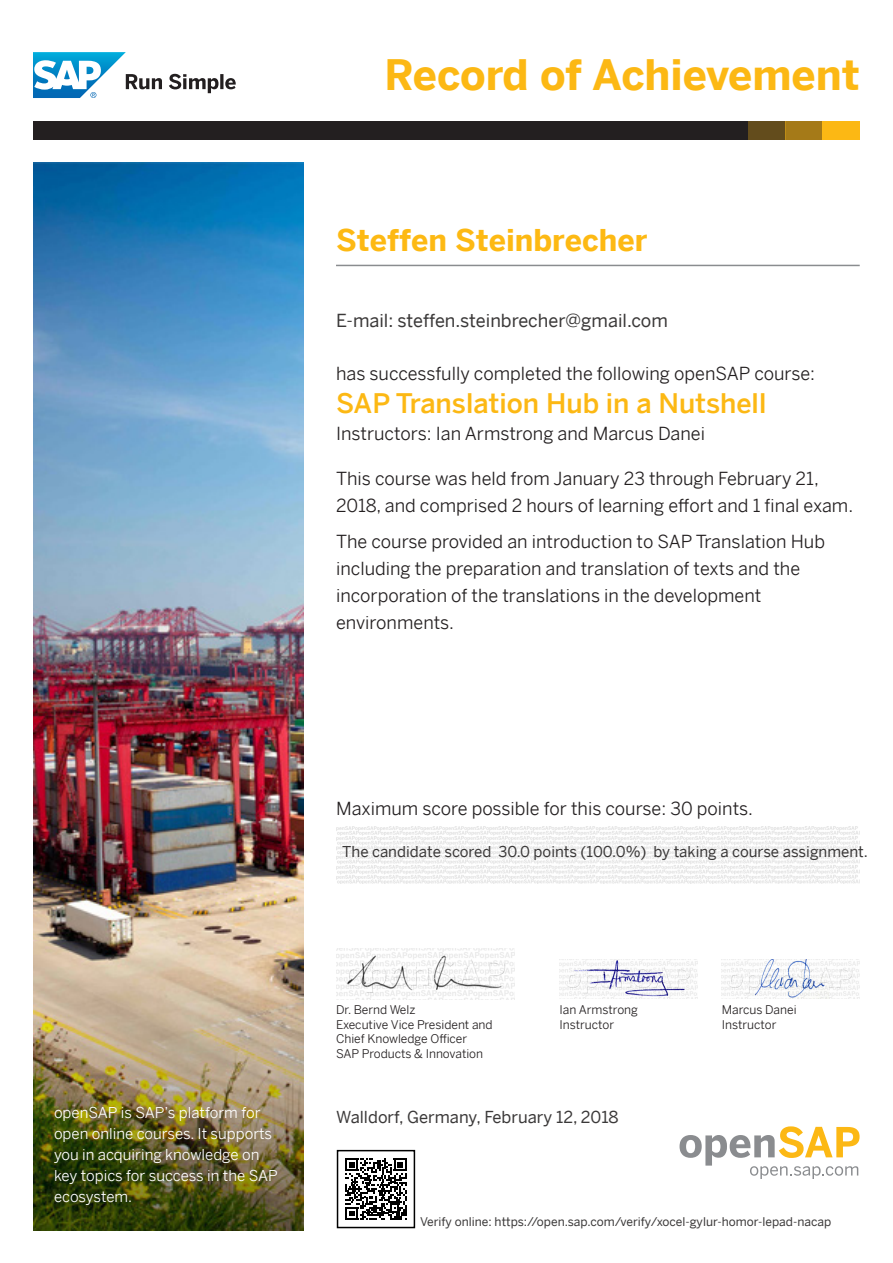
<style>
.page{position:relative;width:893px;height:1263px;background:#fff}
.page>*{position:absolute;margin:0;border:0;box-sizing:border-box;transform-origin:0 0}
.t1{font:700 42px "Benton Sans";color:#fcb814}
.t2{font:700 30px "Benton Sans";color:#fdb913}
.t3{font:500 27px "Benton Sans";color:#fcb814}
.t4{font:18px/27px "Benton Sans";color:#231f20}
.t5{font:18px "Benton Sans";color:#3b3939}
.t6{font:16.5px "Benton Sans";color:#3b3939}
.t7{font:15px/21px "Benton Sans";color:#fff}
.t8{font:15px "Benton Sans";color:#3b3939}
.t9{font:12px "Benton Sans";color:#231f20}
.t10{font:12px "Benton Sans";color:#3b3939}
</style>
<div class="page">
<img style="left:33px;top:163px;width:270px;height:1068px">
<hr style="left:336px;top:265px;width:524px;height:1px;background:#8a8c8f">
<img style="left:336px;top:826px;width:524px;height:57px">
<img style="left:336px;top:948px;width:178px;height:51px">
<img style="left:560px;top:959px;width:138px;height:39px">
<img style="left:722px;top:959px;width:138px;height:39px">
<svg style="left:679px;top:1126px;width:181px;height:53px"></svg>
<svg style="left:33px;top:52px;width:203px;height:46px"></svg>
<div style="left:33px;top:121px;width:827px;height:18px;background:#231f20"></div>
<div style="left:823px;top:121px;width:37px;height:18px;background:#fcb814"></div>
<div style="left:785px;top:121px;width:38px;height:18px;background:#a57a18"></div>
<div style="left:748px;top:121px;width:37px;height:18px;background:#634c1c"></div>
<div style="left:337px;top:1150px;width:78px;height:78px;border:2px solid #000"></div>
<svg style="left:345px;top:1158px;width:62px;height:62px"></svg>
<p class="t1" style="left:384px;top:38px;width:477px">Record of Achievement</p>
<h2 class="t2" style="left:336px;top:227px;width:313px">Steffen Steinbrecher</h2>
<p class="t5" style="left:336px;top:314px;width:333px">E-mail: steffen.steinbrecher@gmail.com</p>
<p class="t4" style="left:336px;top:358px;width:481px">has successfully completed the following openSAP course:</p>
<p class="t3" style="left:336px;top:379px;width:432px">SAP Translation Hub in a Nutshell</p>
<p class="t4" style="left:336px;top:417px;width:370px">Instructors: Ian Armstrong and Marcus Danei</p>
<p class="t4" style="left:336px;top:463px;width:519px">This course was held from January 23 through February 21,<br>2018, and comprised 2 hours of learning effort and 1 final exam.</p>
<p class="t4" style="left:336px;top:526px;width:490px">The course provided an introduction to SAP Translation Hub including the preparation and translation of texts and the incorporation of the translations in the development environments.</p>
<p class="t7" style="left:54px;top:1100px;width:225px">openSAP is SAP’s platform for open online courses. It supports you in acquiring knowledge on key topics for success in the SAP ecosystem.</p>
<p class="t4" style="left:336px;top:793px;width:418px">Maximum score possible for this course: 30 points.</p>
<p class="t8" style="left:342px;top:846px;width:527px">The candidate scored 30.0 points (100.0%) by taking a course assignment.</p>
<p class="t9" style="left:336px;top:1000px;width:81px">Dr. Bernd Welz</p>
<p class="t9" style="left:336px;top:1014px;width:158px">Executive Vice President and</p>
<p class="t9" style="left:336px;top:1029px;width:133px">Chief Knowledge Officer</p>
<p class="t9" style="left:336px;top:1043px;width:149px">SAP Products &amp; Innovation</p>
<p class="t9" style="left:560px;top:1000px;width:80px">Ian Armstrong</p>
<p class="t9" style="left:560px;top:1014px;width:56px">Instructor</p>
<p class="t6" style="left:336px;top:1110px;width:284px">Walldorf, Germany, February 12, 2018</p>
<p class="t9" style="left:722px;top:1000px;width:76px">Marcus Danei</p>
<p class="t9" style="left:722px;top:1014px;width:56px">Instructor</p>
<p class="t10" style="left:420px;top:1217px;width:412px">Verify online: https://open.sap.com/verify/xocel-gylur-homor-lepad-nacap</p>
</div>
